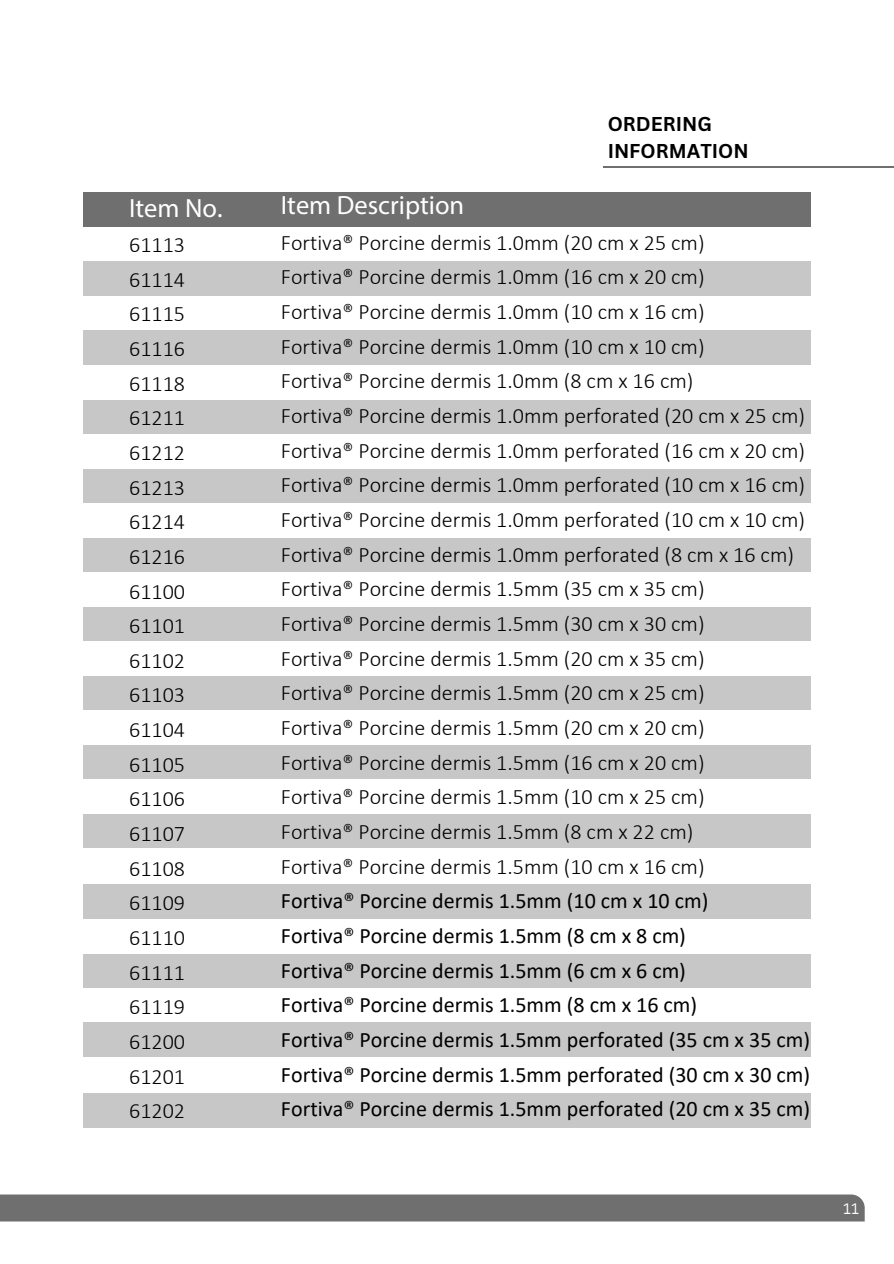
<style>
.page{position:relative;width:894px;height:1264px;background:#fff}
.page>*{position:absolute;margin:0;border:0;box-sizing:border-box;transform-origin:0 0}
.t1{font:26.4px "Myriad Pro";color:#fff}
.t2{font:300 22.05px/34.7px "Calibri";color:#000;text-align:justify}
.t3{font:700 19.5px/27px "Canva Sans";color:#000}
.t4{font:15px "IBM Plex Sans Cond";color:#fff}
.s1{font-weight:400}
</style>
<div class="page">
<div style="left:0;top:1194px;width:864px;height:27px;background:#706f6f"></div>
<hr style="left:603px;top:166px;width:290px;height:2px;background:#706f6f">
<div style="left:83px;top:193px;width:727px;height:34px;background:#706f6f"></div>
<div style="left:83px;top:262px;width:727px;height:34px;background:#c7c7c7"></div>
<div style="left:83px;top:331px;width:727px;height:34px;background:#c7c7c7"></div>
<div style="left:83px;top:400px;width:727px;height:34px;background:#c7c7c7"></div>
<div style="left:83px;top:469px;width:727px;height:34px;background:#c7c7c7"></div>
<div style="left:83px;top:538px;width:727px;height:34px;background:#c7c7c7"></div>
<div style="left:83px;top:607px;width:727px;height:34px;background:#c7c7c7"></div>
<div style="left:83px;top:676px;width:727px;height:34px;background:#c7c7c7"></div>
<div style="left:83px;top:745px;width:727px;height:34px;background:#c7c7c7"></div>
<div style="left:83px;top:814px;width:727px;height:34px;background:#c7c7c7"></div>
<div style="left:83px;top:884px;width:727px;height:34px;background:#c7c7c7"></div>
<div style="left:83px;top:953px;width:727px;height:34px;background:#c7c7c7"></div>
<div style="left:83px;top:1022px;width:727px;height:34px;background:#c7c7c7"></div>
<div style="left:83px;top:1093px;width:727px;height:35px;background:#c7c7c7"></div>
<h1 class="t3" style="left:607px;top:110px;width:142px">ORDERING<br>INFORMATION</h1>
<h2 class="t1" style="left:129px;top:197px;width:95px">Item No.</h2>
<h1 class="t1" style="left:281px;top:194px;width:185px">Item Description</h1>
<h2 class="t2" style="left:129px;top:229px;width:57px">61113<br>61114<br>61115<br>61116<br>61118<br>61211<br>61212<br>61213<br>61214<br>61216<br>61100<br>61101<br>61102<br>61103<br>61104<br>61105<br>61106<br>61107<br>61108<br>61109<br>61110<br>61111<br>61119<br>61200<br>61201<br>61202</h2>
<p class="t2" style="left:281px;top:227px;width:530px;text-align:left">Fortiva® Porcine dermis 1.0mm (20 cm x 25 cm)<br>Fortiva® Porcine dermis 1.0mm (16 cm x 20 cm)<br>Fortiva® Porcine dermis 1.0mm (10 cm x 16 cm)<br>Fortiva® Porcine dermis 1.0mm (10 cm x 10 cm)<br>Fortiva® Porcine dermis 1.0mm (8 cm x 16 cm)<br>Fortiva® Porcine dermis 1.0mm perforated (20 cm x 25 cm)<br>Fortiva® Porcine dermis 1.0mm perforated (16 cm x 20 cm)<br>Fortiva® Porcine dermis 1.0mm perforated (10 cm x 16 cm)<br>Fortiva® Porcine dermis 1.0mm perforated (10 cm x 10 cm)<br>Fortiva® Porcine dermis 1.0mm perforated (8 cm x 16 cm)<br>Fortiva® Porcine dermis 1.5mm (35 cm x 35 cm)<br>Fortiva® Porcine dermis 1.5mm (30 cm x 30 cm)<br>Fortiva® Porcine dermis 1.5mm (20 cm x 35 cm)<br>Fortiva® Porcine dermis 1.5mm (20 cm x 25 cm)<br>Fortiva® Porcine dermis 1.5mm (20 cm x 20 cm)<br>Fortiva® Porcine dermis 1.5mm (16 cm x 20 cm)<br>Fortiva® Porcine dermis 1.5mm (10 cm x 25 cm)<br>Fortiva® Porcine dermis 1.5mm (8 cm x 22 cm)<br>Fortiva® Porcine dermis 1.5mm (10 cm x 16 cm)<br><span class="s1">Fortiva® Porcine dermis 1.5mm (10 cm x 10 cm)<br>Fortiva® Porcine dermis 1.5mm (8 cm x 8 cm)<br>Fortiva® Porcine dermis 1.5mm (6 cm x 6 cm)<br>Fortiva® Porcine dermis 1.5mm (8 cm x 16 cm)<br>Fortiva® Porcine dermis 1.5mm perforated (35 cm x 35 cm)<br>Fortiva® Porcine dermis 1.5mm perforated (30 cm x 30 cm)<br>Fortiva® Porcine dermis 1.5mm perforated (20 cm x 35 cm)</span></p>
<p class="t4" style="left:842px;top:1198px;width:18px">11</p>
</div>
